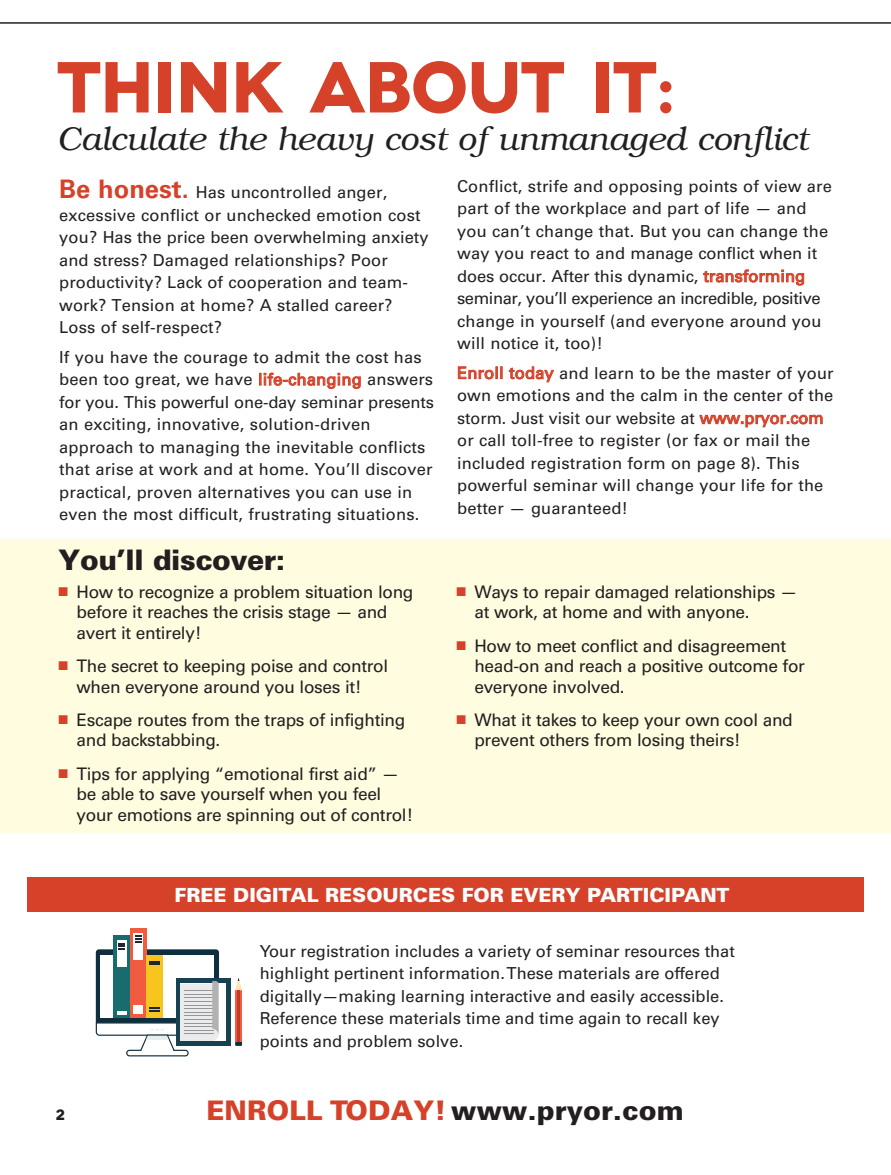
<style>
.page{position:relative;width:891px;height:1175px;background:#fff}
.page>*{position:absolute;margin:0;border:0;box-sizing:border-box;transform-origin:0 0}
.t1{font:700 72px "Novecentowide";letter-spacing:-.015em;color:#d64229}
.t2{font:italic 300 33px "Bookman Std";color:#231f20}
.t3{font:900 28.35px "Univers LT Std";letter-spacing:-.02em;color:#231f20}
.t4{font:900 27px "Univers LT Std";color:#231f20}
.t5{font:900 19.5px "Univers";color:#fff}
.t6{font:17.25px/20.4px "Univers LT Std";letter-spacing:-.02em;color:#231f20}
.t7{font:16.5px/22.5px "Univers LT Std";letter-spacing:.01em;color:#231f20}
.t8{font:700 15px "Novecentowide";color:#231f20}
.s1{font-weight:700;font-size:25.5px;color:#d64229}
.s2{color:#d64229}
</style>
<div class="page">
<div style="left:27px;top:878px;width:837px;height:34px;background:#d64229"></div>
<div style="left:0;top:539px;width:891px;height:294px;background:#fffce0"></div>
<hr style="left:0;top:22px;width:891px;height:2px;background:#231f20">
<svg style="left:259px;top:372px;width:102px;height:17px"></svg>
<svg style="left:703px;top:269px;width:101px;height:17px"></svg>
<svg style="left:458px;top:366px;width:44px;height:13px"></svg>
<svg style="left:509px;top:366px;width:45px;height:16px"></svg>
<svg style="left:699px;top:414px;width:124px;height:13px"></svg>
<div style="left:126px;top:1049px;width:63px;height:7px;background:#fff;border:1px solid #0f2f3f;border-radius:3px"></div>
<div style="left:130px;top:928px;width:16px;height:89px;background:#f15c40"></div>
<div style="left:133px;top:933px;width:10px;height:27px;background:#fff"></div>
<div style="left:176px;top:978px;width:54px;height:68px;background:#164150"></div>
<div style="left:180px;top:983px;width:46px;height:58px;background:#fff"></div>
<svg style="left:95px;top:935px;width:124px;height:116px"></svg>
<svg style="left:235px;top:1036px;width:7px;height:9px"></svg>
<div style="left:235px;top:990px;width:7px;height:51px;background:#f15c40"></div>
<svg style="left:235px;top:978px;width:7px;height:12px"></svg>
<hr style="left:237px;top:990px;width:3px;height:51px;background:#c63927">
<p class="t1" style="left:57px;top:43px;width:620px">THINK ABOUT IT:</p>
<p class="t2" style="left:57px;top:121px;width:753px">Calculate the heavy cost of unmanaged conflict</p>
<p class="t7" style="left:59px;top:181px;width:371px"><span class="s1">Be honest.</span> Has uncontrolled anger, excessive conflict or unchecked emotion cost you? Has the price been overwhelming anxiety and stress? Damaged relationships? Poor productivity? Lack of cooperation and team&shy;work? Tension at home? A stalled career?<br>Loss of self-respect?</p>
<p class="t7" style="left:59px;top:346px;width:376px">If you have the courage to admit the cost has been too great, we have <span class="s2">life-changing</span> answers for you. This powerful one-day seminar presents an exciting, innovative, solution-driven approach to managing the inevitable conflicts that arise at work and at home. You’ll discover practical, proven alternatives you can use in even the most difficult, frustrating situations.</p>
<p class="t3" style="left:59px;top:542px;width:228px">You’ll discover:</p>
<p class="t6" style="left:77px;top:582px;width:338px;text-indent:-18px"><span class="s2">■</span> How to recognize a problem situation long before it reaches the crisis stage — and avert it entirely!</p>
<p class="t6" style="left:59px;top:656px;width:331px;text-align:center"><span class="s2">■</span> The secret to keeping poise and control when everyone around you loses it!</p>
<p class="t6" style="left:77px;top:709px;width:330px;text-indent:-18px"><span class="s2">■</span> Escape routes from the traps of infighting and backstabbing.</p>
<p class="t6" style="left:77px;top:763px;width:338px;text-indent:-18px"><span class="s2">■</span> Tips for applying “emotional first aid” — be able to save yourself when you feel your emotions are spinning out of control!</p>
<p class="t7" style="left:457px;top:175px;width:376px">Conflict, strife and opposing points of view are part of the workplace and part of life — and you can’t change that. But you can change the way you react to and manage conflict when it does occur. After this dynamic, <span class="s2">transforming </span>seminar, you’ll experience an incredible, positive change in yourself (and everyone around you will notice it, too)!</p>
<p class="t7" style="left:457px;top:361px;width:378px"><span class="s2">Enroll today</span> and learn to be the master of your own emotions and the calm in the center of the storm. Just visit our website at <span class="s2">www.pryor.com </span>or call toll-free to register (or fax or mail the included registration form on page 8). This powerful seminar will change your life for the better — guaranteed!</p>
<p class="t6" style="left:474px;top:582px;width:325px;text-indent:-18px"><span class="s2">■</span> Ways to repair damaged relationships — at work, at home and with anyone.</p>
<p class="t6" style="left:474px;top:635px;width:332px;text-indent:-18px"><span class="s2">■</span> How to meet conflict and disagreement head-on and reach a positive outcome for everyone involved.</p>
<p class="t6" style="left:474px;top:709px;width:320px;text-indent:-18px"><span class="s2">■</span> What it takes to keep your own cool and prevent others from losing theirs!</p>
<p class="t5" style="left:175px;top:882px;width:556px">FREE DIGITAL RESOURCES FOR EVERY PARTICIPANT</p>
<p class="t8" style="left:56px;top:1105px;width:11px">2</p>
<p class="t7" style="left:260px;top:939px;width:477px">Your registration includes a variety of seminar resources that highlight pertinent information. These materials are offered digitally—making learning interactive and easily accessible.<br>Reference these materials time and time again to recall key points and problem solve.</p>
<p class="t4" style="left:206px;top:1093px;width:479px"><span class="s2">ENROLL TODAY!</span> www.pryor.com</p>
</div>
